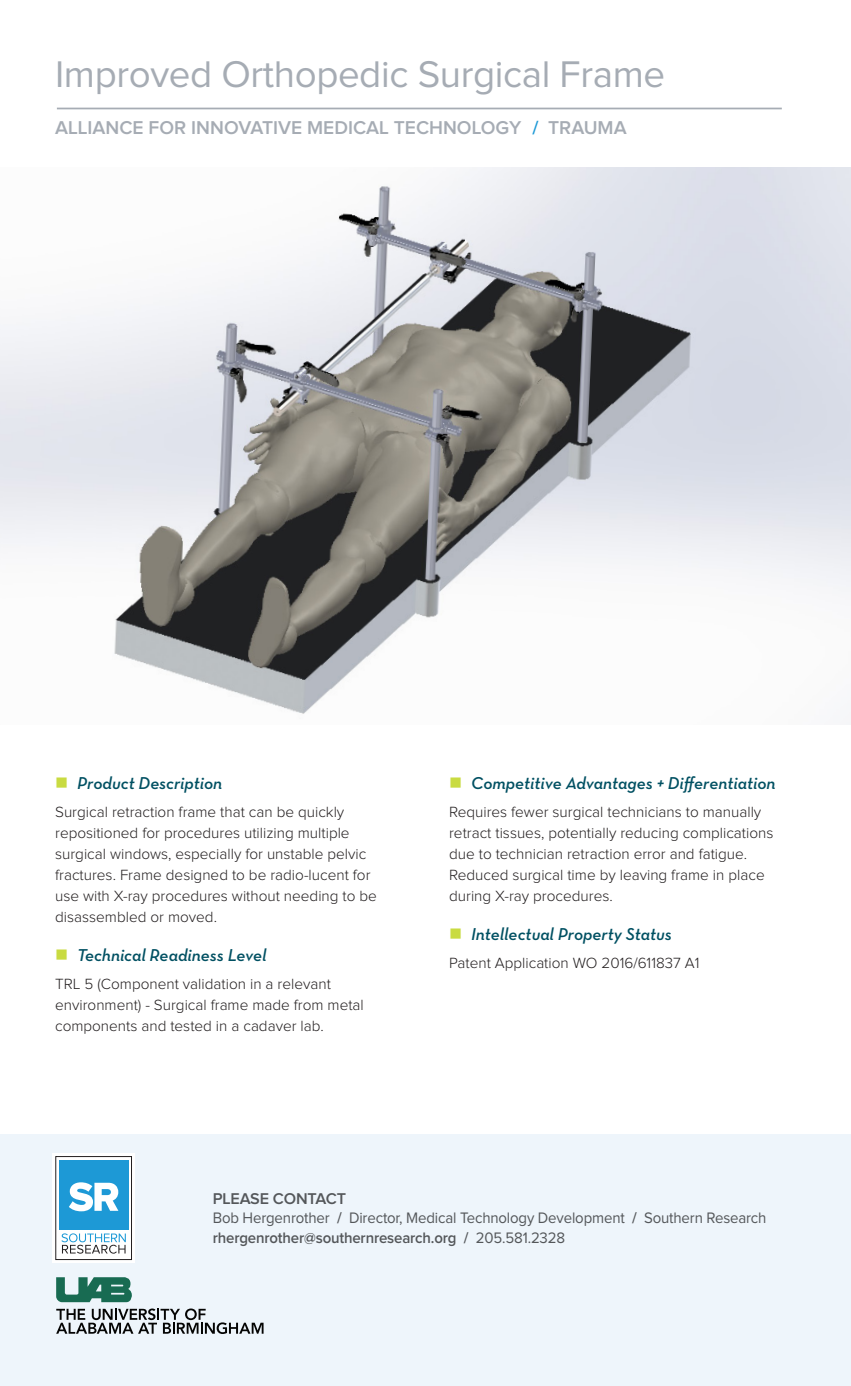
<style>
.page{position:relative;width:851px;height:1386px;background:#fff}
.page>*{position:absolute;margin:0;border:0;box-sizing:border-box;transform-origin:0 0}
.t1{font:38.5px "Proxima Nova";letter-spacing:-.01em;color:#a6acb4}
.t2{font:600 19.25px "Proxima Nova";color:#a6acb4}
.t3{font:17.5px "Neutra Text Demi Italic Alt";color:#005062}
.t4{font:600 16.1px "Proxima Nova";letter-spacing:-.01em;color:#54575a}
.t5{font:15.75px "Proxima Nova";letter-spacing:-.01em;color:#54575a;scale:.95 1}
.t6{font:600 15.75px "Proxima Nova";letter-spacing:-.01em;color:#54575a;scale:.95 1}
.t7{font:300 15.4px "Proxima Nova";color:#231f20}
.s1{color:#1d99d6}
.s2{color:#c9db41}
.s3{font-weight:600}
.s4{font-weight:400}
</style>
<div class="page">
<div style="left:0;top:1134px;width:850px;height:252px;background:#eef5fb"></div>
<svg style="left:56px;top:1277px;width:76px;height:25px"></svg>
<svg style="left:56px;top:1308px;width:207px;height:26px"></svg>
<div style="left:52px;top:1153px;width:83px;height:110px;background:#fff"></div>
<div style="left:59px;top:1160px;width:69px;height:70px;background:#1d99d6"></div>
<div style="left:55px;top:1156px;width:77px;height:104px;border:1px solid #231f20"></div>
<svg style="left:69px;top:1182px;width:49px;height:29px"></svg>
<svg style="left:61px;top:1233px;width:65px;height:21px"></svg>
<hr style="left:57px;top:108px;width:724px;height:1px;background:#a6acb4">
<img style="left:0;top:167px;width:850px;height:547px">
<p class="t1" style="left:55px;top:56px;width:611px">Improved Orthopedic Surgical Frame</p>
<p class="t2" style="left:55px;top:119px;width:573px">ALLIANCE FOR INNOVATIVE MEDICAL TECHNOLOGY <span class="s1">/</span> TRAUMA</p>
<p class="t3" style="left:55px;top:772px;width:168px"><span class="s2">■</span> Product Description</p>
<p class="t7" style="left:55px;top:803px;width:291px">Surgical retraction frame that can be quickly</p>
<p class="t7" style="left:55px;top:824px;width:296px">repositioned for procedures utilizing multiple</p>
<p class="t7" style="left:55px;top:845px;width:313px">surgical windows, especially for unstable pelvic</p>
<p class="t7" style="left:55px;top:866px;width:317px">fractures. Frame designed to be radio-lucent for</p>
<p class="t7" style="left:55px;top:887px;width:323px">use with X-ray procedures without needing to be</p>
<p class="t7" style="left:55px;top:908px;width:163px">disassembled or moved.</p>
<p class="t3" style="left:55px;top:944px;width:213px"><span class="s2">■</span> Technical Readiness Level</p>
<p class="t7" style="left:55px;top:975px;width:277px">TRL 5 (Component validation in a relevant</p>
<p class="t7" style="left:55px;top:996px;width:310px">environment) - Surgical frame made from metal</p>
<p class="t7" style="left:55px;top:1017px;width:270px">components and tested in a cadaver lab.</p>
<p class="t3" style="left:449px;top:772px;width:328px"><span class="s2">■</span> Competitive Advantages + Differentiation</p>
<p class="t7" style="left:449px;top:803px;width:314px">Requires fewer surgical technicians to manually</p>
<p class="t7" style="left:449px;top:824px;width:326px">retract tissues, potentially reducing complications</p>
<p class="t7" style="left:449px;top:845px;width:299px">due to technician retraction error and fatigue.</p>
<p class="t7" style="left:449px;top:866px;width:317px">Reduced surgical time by leaving frame in place</p>
<p class="t7" style="left:449px;top:887px;width:165px">during X-ray procedures.</p>
<p class="t3" style="left:449px;top:923px;width:224px"><span class="s2">■</span> Intellectual Property Status</p>
<p class="t7" style="left:449px;top:954px;width:252px">Patent Application WO 2016/611837 A1</p>
<p class="t4" style="left:213px;top:1191px;width:135px">PLEASE CONTACT</p>
<p class="t5" style="left:213px;top:1211px;width:584px">Bob Hergenrother <span class="s3">/</span> Director, Medical Technology Development <span class="s3">/</span> Southern Research</p>
<p class="t6" style="left:213px;top:1230px;width:372px">rhergenrother@southernresearch.org / <span class="s4">205.581.2328</span></p>
</div>
